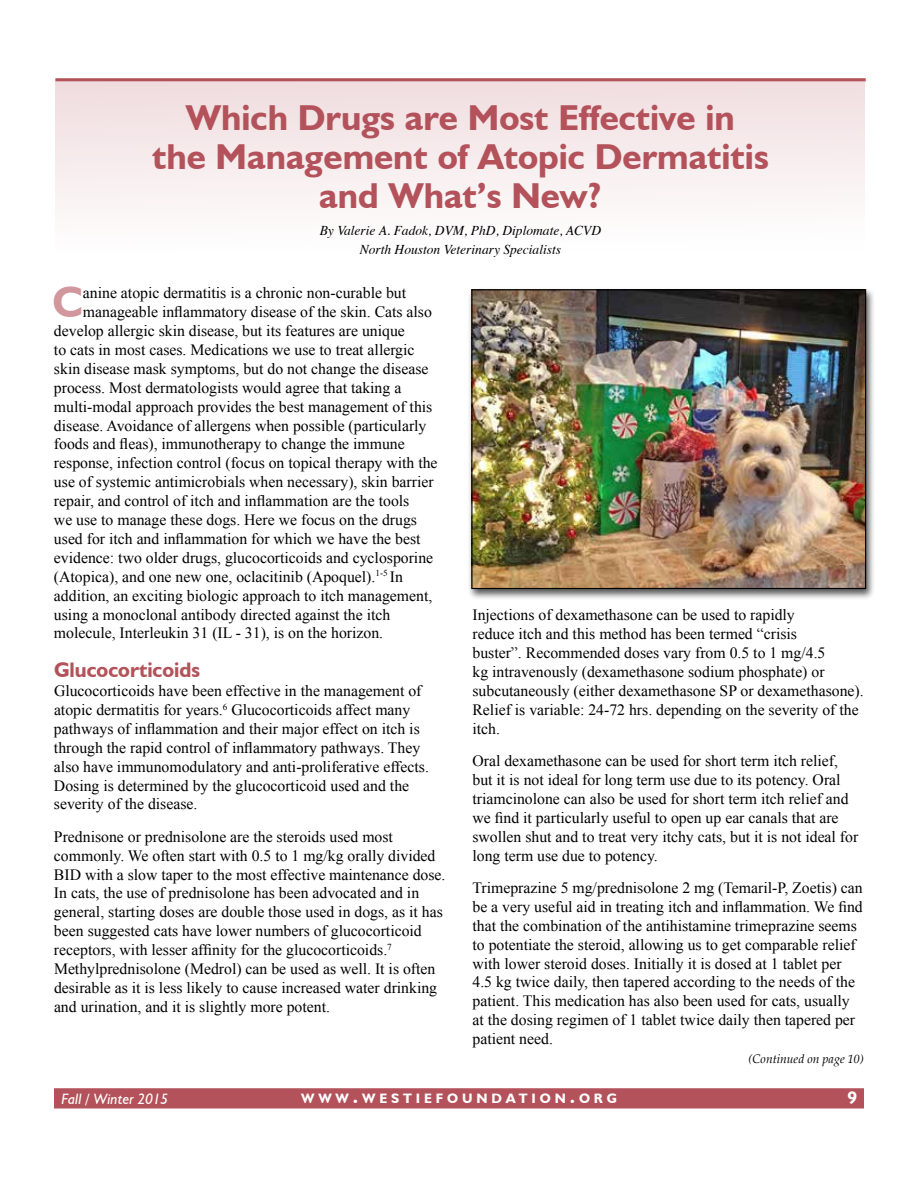
<style>
.page{position:relative;width:918px;height:1188px;background:#fff}
.page>*{position:absolute;margin:0;border:0;box-sizing:border-box;transform-origin:0 0}
.t1{font:700 43.35px "Humanist 521 BT";color:#d1979c}
.t2{font:700 36px/39px "Humanist 521 BT";color:#b3525a;text-align:center}
.t3{font:700 21px "Humanist 521 BT";color:#b3525a}
.t4{font:700 18px "Humanist 521 BT";color:#fff}
.t5{font:15.75px/18.9px "Times New Roman";color:#000}
.t6{font:italic 15px "Humanist 521 BT";color:#fff}
.t7{font:700 13.65px "Humanist 521 BT";letter-spacing:.285em;color:#fff}
.t8{font:italic 13.5px/19.5px "Times";color:#000;text-align:center}
.t9{font:italic 12.15px "Palatino";color:#000}
.s1{font-size:19.5px}
</style>
<div class="page">
<div style="left:55px;top:1089px;width:808px;height:19px;background:#b3525a"></div>
<div style="left:54px;top:1088px;width:810px;height:20px;border:2px solid #b3525a"></div>
<div style="left:55px;top:78px;width:810px;height:173px;background:linear-gradient(to bottom,#f0dcde,#fff)"></div>
<hr style="left:55px;top:78px;width:810px;height:3px;background:#b3525a">
<div style="left:467px;top:287px;width:408px;height:313px;background:#000;opacity:.65"></div>
<img style="left:473px;top:291px;width:391px;height:296px">
<div style="left:471px;top:289px;width:395px;height:300px;border:1px solid #000"></div>
<h2 class="t2" style="left:152px;top:98px;width:618px">Which Drugs are Most Effective in<br>the Management of Atopic Dermatitis and What’s New?</h2>
<p class="t8" style="left:320px;top:220px;width:283px">By Valerie A. Fadok, DVM, PhD, Diplomate, ACVD<br>North Houston Veterinary Specialists</p>
<h1 class="t1" style="left:53px;top:275px;width:32px">C</h1>
<p class="t5" style="left:83px;top:283px;width:325px">anine atopic dermatitis is a chronic non-curable but</p>
<p class="t5" style="left:83px;top:302px;width:351px">manageable inflammatory disease of the skin. Cats also</p>
<p class="t5" style="left:54px;top:321px;width:352px">develop allergic skin disease, but its features are unique</p>
<p class="t5" style="left:54px;top:340px;width:362px">to cats in most cases. Medications we use to treat allergic</p>
<p class="t5" style="left:54px;top:359px;width:376px">skin disease mask symptoms, but do not change the disease</p>
<p class="t5" style="left:54px;top:378px;width:349px">process. Most dermatologists would agree that taking a</p>
<p class="t5" style="left:54px;top:397px;width:380px">multi-modal approach provides the best management of this</p>
<p class="t5" style="left:54px;top:416px;width:374px">disease. Avoidance of allergens when possible (particularly</p>
<p class="t5" style="left:54px;top:434px;width:352px">foods and fleas), immunotherapy to change the immune</p>
<p class="t5" style="left:54px;top:453px;width:385px">response, infection control (focus on topical therapy with the</p>
<p class="t5" style="left:54px;top:472px;width:381px">use of systemic antimicrobials when necessary), skin barrier</p>
<p class="t5" style="left:54px;top:491px;width:357px">repair, and control of itch and inflammation are the tools</p>
<p class="t5" style="left:54px;top:510px;width:365px">we use to manage these dogs. Here we focus on the drugs</p>
<p class="t5" style="left:54px;top:529px;width:368px">used for itch and inflammation for which we have the best</p>
<p class="t5" style="left:54px;top:548px;width:381px">evidence: two older drugs, glucocorticoids and cyclosporine</p>
<p class="t5" style="left:54px;top:567px;width:351px">(Atopica), and one new one, oclacitinib (Apoquel).<sup>1-5</sup> In</p>
<p class="t5" style="left:54px;top:586px;width:380px">addition, an exciting biologic approach to itch management,</p>
<p class="t5" style="left:54px;top:605px;width:338px">using a monoclonal antibody directed against the itch</p>
<p class="t5" style="left:54px;top:623px;width:331px">molecule, Interleukin 31 (IL - 31), is on the horizon.</p>
<h3 class="t3" style="left:54px;top:657px;width:148px">Glucocorticoids</h3>
<p class="t5" style="left:54px;top:681px;width:376px">Glucocorticoids have been effective in the management of atopic dermatitis for years.<sup>6</sup> Glucocorticoids affect many pathways of inflammation and their major effect on itch is through the rapid control of inflammatory pathways. They also have immunomodulatory and anti-proliferative effects.<br>Dosing is determined by the glucocorticoid used and the severity of the disease.</p>
<p class="t5" style="left:54px;top:827px;width:393px">Prednisone or prednisolone are the steroids used most commonly. We often start with 0.5 to 1 mg/kg orally divided BID with a slow taper to the most effective maintenance dose.<br>In cats, the use of prednisolone has been advocated and in general, starting doses are double those used in dogs, as it has been suggested cats have lower numbers of glucocorticoid receptors, with lesser affinity for the glucocorticoids.<sup>7<br></sup>Methylprednisolone (Medrol) can be used as well. It is often desirable as it is less likely to cause increased water drinking and urination, and it is slightly more potent.</p>
<p class="t5" style="left:472px;top:605px;width:393px">Injections of dexamethasone can be used to rapidly<br>reduce itch and this method has been termed “crisis<br>buster”. Recommended doses vary from 0.5 to 1 mg/4.5<br>kg intravenously (dexamethasone sodium phosphate) or subcutaneously (either dexamethasone SP or dexamethasone).<br>Relief is variable: 24-72 hrs. depending on the severity of the itch.</p>
<p class="t5" style="left:472px;top:751px;width:387px">Oral dexamethasone can be used for short term itch relief, but it is not ideal for long term use due to its potency. Oral triamcinolone can also be used for short term itch relief and we find it particularly useful to open up ear canals that are swollen shut and to treat very itchy cats, but it is not ideal for long term use due to potency.</p>
<p class="t5" style="left:472px;top:878px;width:392px">Trimeprazine 5 mg/prednisolone 2 mg (Temaril-P, Zoetis) can be a very useful aid in treating itch and inflammation. We find that the combination of the antihistamine trimeprazine seems to potentiate the steroid, allowing us to get comparable relief with lower steroid doses. Initially it is dosed at 1 tablet per 4.5 kg twice daily, then tapered according to the needs of the patient. This medication has also been used for cats, usually at the dosing regimen of 1 tablet twice daily then tapered per patient need.</p>
<p class="t9" style="left:749px;top:1052px;width:117px">(Continued on page 10)</p>
<p class="t6" style="left:62px;top:1090px;width:108px">Fall / Winter 2015</p>
<p class="t7" style="left:301px;top:1090px;width:317px">WWW<span class="s1">.</span>WESTIEFOUNDATION<span class="s1">.</span>ORG</p>
<p class="t4" style="left:847px;top:1087px;width:11px">9</p>
</div>
